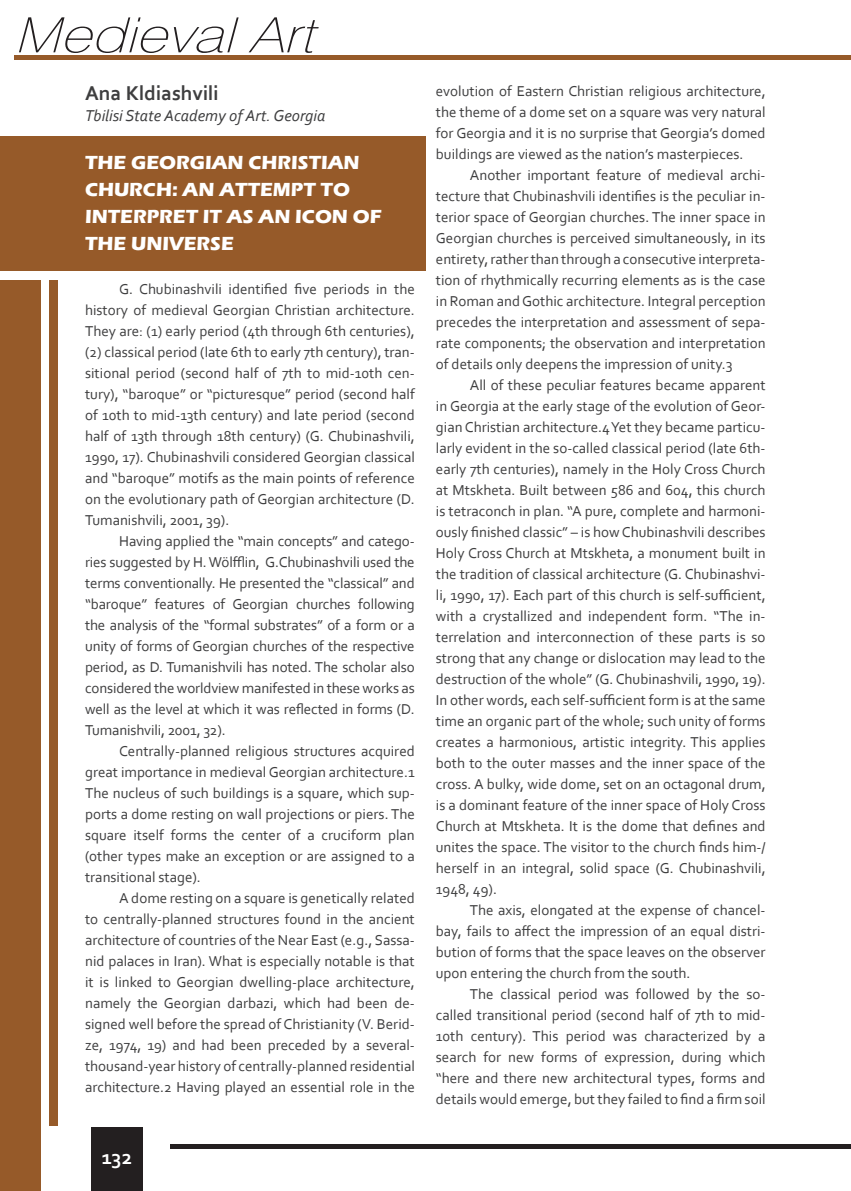
<style>
.page{position:relative;width:851px;height:1191px;background:#fff}
.page>*{position:absolute;margin:0;border:0;box-sizing:border-box;transform-origin:0 0}
.t1{font:italic 100 48.6px "Swiss 721 BT";color:#231f20;scale:1.22 1}
.t2{font:700 21px "Corbel";color:#3e3e3f}
.t3{font:700 21px "Corbel";color:#fff}
.t4{font:700 19.5px/27px "Eras ITC";color:#fff}
.t5{font:italic 16.5px "Corbel";color:#3e3e3f}
.t6{font:15px/21px "Corbel";color:#3e3e3f;text-align:justify}
</style>
<div class="page">
<div style="left:91px;top:1127px;width:51px;height:64px;background:#231f20"></div>
<hr style="left:170px;top:1144px;width:680px;height:4px;background:#231f20">
<div style="left:0;top:136px;width:425px;height:134px;background:#965a29"></div>
<hr style="left:14px;top:55px;width:836px;height:4px;background:#965a29">
<div style="left:49px;top:281px;width:9px;height:844px;background:#965a29"></div>
<div style="left:0;top:281px;width:41px;height:910px;background:#965a29"></div>
<h1 class="t1" style="left:14px;top:6px;width:259px">MedievalArt</h1>
<h2 class="t2" style="left:85px;top:80px;width:135px">Ana Kldiashvili</h2>
<p class="t5" style="left:85px;top:105px;width:242px">Tbilisi State Academy of Art. Georgia</p>
<h3 class="t4" style="left:85px;top:149px;width:298px">THE GEORGIAN CHRISTIAN<br>CHURCH: AN ATTEMPT TO<br>INTERPRET IT AS AN ICON OF<br>THE UNIVERSE</h3>
<p class="t6" style="left:85px;top:278px;width:331px;text-indent:34px">G. Chubinashvili identified five periods in the history of medieval Georgian Christian architecture.<br>They are: (1) early period (4th through 6th centuries), (2) classical period (late 6th to early 7th century), tran&shy;sitional period (second half of 7th to mid-10th cen&shy;tury), “baroque” or “picturesque” period (second half of 10th to mid-13th century) and late period (second half of 13th through 18th century) (G. Chubinashvili, 1990, 17). Chubinashvili considered Georgian classical and “baroque” motifs as the main points of reference on the evolutionary path of Georgian architecture (D.<br>Tumanishvili, 2001, 39).</p>
<p class="t6" style="left:85px;top:530px;width:331px;text-indent:34px">Having applied the “main concepts” and catego&shy;ries suggested by H. Wölfflin, G.Chubinashvili used the terms conventionally. He presented the “classical” and “baroque” features of Georgian churches following the analysis of the “formal substrates” of a form or a unity of forms of Georgian churches of the respective period, as D. Tumanishvili has noted. The scholar also considered the worldview manifested in these works as well as the level at which it was reflected in forms (D.<br>Tumanishvili, 2001, 32).</p>
<p class="t6" style="left:85px;top:740px;width:331px;text-indent:34px">Centrally-planned religious structures acquired great importance in medieval Georgian architecture.1<br>The nucleus of such buildings is a square, which sup&shy;ports a dome resting on wall projections or piers. The square itself forms the center of a cruciform plan (other types make an exception or are assigned to a transitional stage).</p>
<p class="t6" style="left:85px;top:887px;width:331px;text-indent:34px">A dome resting on a square is genetically related to centrally-planned structures found in the ancient architecture of countries of the Near East (e.g., Sassa&shy;nid palaces in Iran). What is especially notable is that it is linked to Georgian dwelling-place architecture, namely the Georgian darbazi, which had been de&shy;signed well before the spread of Christianity (V. Berid&shy;ze, 1974, 19) and had been preceded by a several&shy;thousand-year history of centrally-planned residential architecture.2 Having played an essential role in the</p>
<h2 class="t3" style="left:102px;top:1144px;width:32px">132</h2>
<p class="t6" style="left:436px;top:80px;width:331px">evolution of Eastern Christian religious architecture, the theme of a dome set on a square was very natural for Georgia and it is no surprise that Georgia’s domed buildings are viewed as the nation’s masterpieces.</p>
<p class="t6" style="left:436px;top:164px;width:331px;text-indent:34px">Another important feature of medieval archi&shy;tecture that Chubinashvili identifies is the peculiar in&shy;terior space of Georgian churches. The inner space in Georgian churches is perceived simultaneously, in its entirety, rather than through a consecutive interpreta&shy;tion of rhythmically recurring elements as is the case in Roman and Gothic architecture. Integral perception precedes the interpretation and assessment of sepa&shy;rate components; the observation and interpretation of details only deepens the impression of unity.3</p>
<p class="t6" style="left:436px;top:374px;width:331px;text-indent:34px">All of these peculiar features became apparent in Georgia at the early stage of the evolution of Geor&shy;gian Christian architecture.4 Yet they became particu&shy;larly evident in the so-called classical period (late 6th&shy;early 7th centuries), namely in the Holy Cross Church at Mtskheta. Built between 586 and 604, this church is tetraconch in plan. “A pure, complete and harmoni&shy;ously finished classic” – is how Chubinashvili describes Holy Cross Church at Mtskheta, a monument built in the tradition of classical architecture (G. Chubinashvi&shy;li, 1990, 17). Each part of this church is self-sufficient, with a crystallized and independent form. “The in&shy;terrelation and interconnection of these parts is so strong that any change or dislocation may lead to the destruction of the whole” (G. Chubinashvili, 1990, 19).<br>In other words, each self-sufficient form is at the same time an organic part of the whole; such unity of forms creates a harmonious, artistic integrity. This applies both to the outer masses and the inner space of the cross. A bulky, wide dome, set on an octagonal drum, is a dominant feature of the inner space of Holy Cross Church at Mtskheta. It is the dome that defines and unites the space. The visitor to the church finds him-/ herself in an integral, solid space (G. Chubinashvili, 1948, 49).</p>
<p class="t6" style="left:436px;top:899px;width:331px;text-indent:34px">The axis, elongated at the expense of chancel&shy;bay, fails to affect the impression of an equal distri&shy;bution of forms that the space leaves on the observer upon entering the church from the south.</p>
<p class="t6" style="left:436px;top:983px;width:331px;text-indent:34px">The classical period was followed by the so&shy;called transitional period (second half of 7th to mid-10th century). This period was characterized by a search for new forms of expression, during which “here and there new architectural types, forms and details would emerge, but they failed to find a firm soil</p>
</div>
